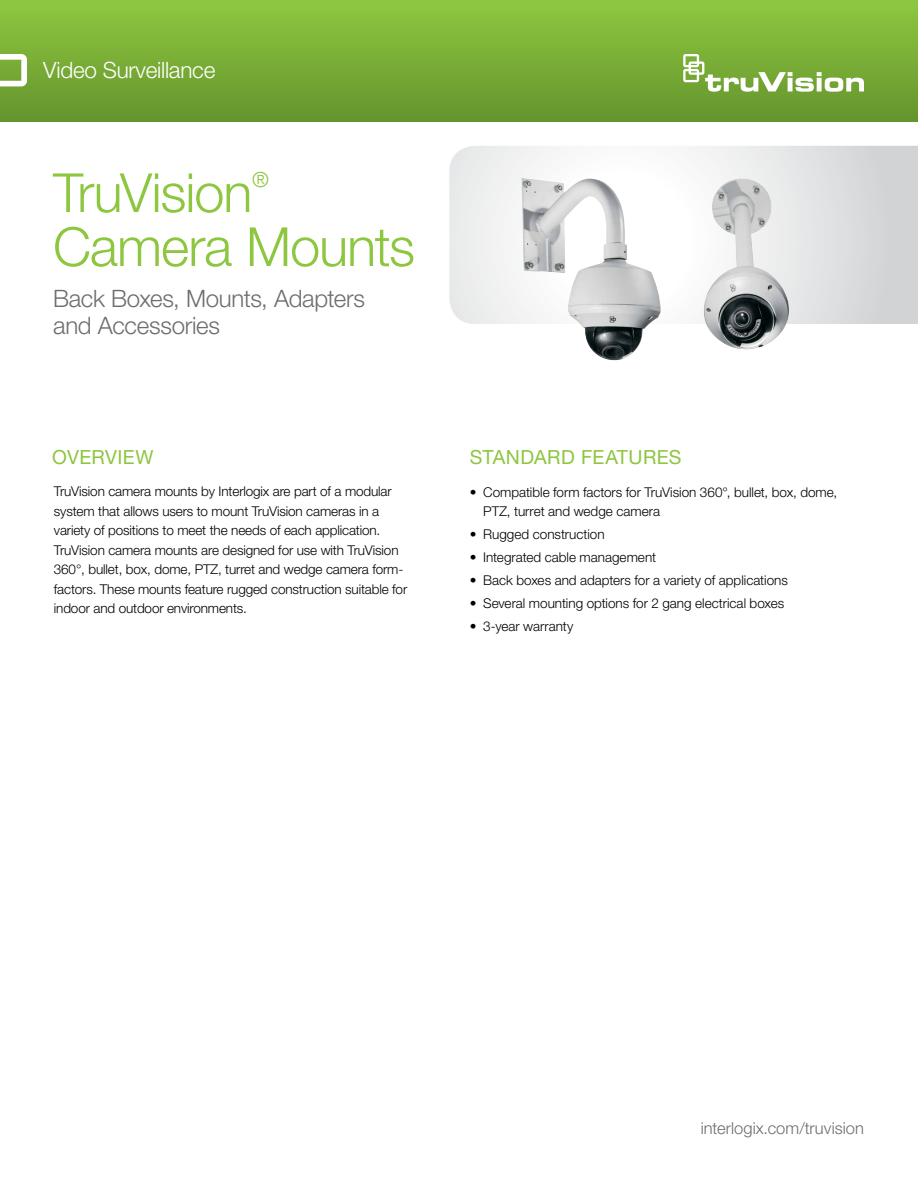
<style>
.page{position:relative;width:918px;height:1188px;background:#fff}
.page>*{position:absolute;margin:0;border:0;box-sizing:border-box;transform-origin:0 0}
.t1{font:300 54px "Helvetica Neue LT Pro";letter-spacing:-.02em;color:#8dc63f}
.t2{font:300 24px/27px "Helvetica Neue LT Pro";letter-spacing:-.01em;color:#6d6e71}
.t3{font:300 22.5px "Helvetica Neue LT Std";letter-spacing:-.01em;color:#fff}
.t4{font:300 21px "Helvetica Neue LT Pro";color:#8dc63f}
.t5{font:19.5px "Helvetica Neue LT Pro";letter-spacing:.02em;color:#8dc63f}
.t6{font:300 16.5px "Helvetica Neue LT Std";letter-spacing:.005em;color:#6d6e71}
.t7{font:300 13.5px/19.5px "Helvetica Neue LT Std";letter-spacing:-.01em;color:#000}
</style>
<div class="page">
<div style="left:0;top:0;width:918px;height:122px;background:linear-gradient(to bottom,#8fc840,#65942d)"></div>
<svg style="left:683px;top:54px;width:181px;height:38px"></svg>
<svg style="left:0;top:54px;width:27px;height:32px"></svg>
<svg style="left:449px;top:146px;width:469px;height:178px"></svg>
<img style="left:521px;top:178px;width:140px;height:182px">
<img style="left:702px;top:178px;width:87px;height:172px">
<h3 class="t3" style="left:43px;top:57px;width:174px">Video Surveillance</h3>
<h1 class="t1" style="left:53px;top:160px;width:201px">TruVision</h1>
<h3 class="t4" style="left:252px;top:166px;width:18px">®</h3>
<h1 class="t1" style="left:53px;top:214px;width:363px">Camera Mounts</h1>
<h2 class="t2" style="left:53px;top:284px;width:313px">Back Boxes, Mounts, Adapters and Accessories</h2>
<h3 class="t5" style="left:52px;top:445px;width:103px">OVERVIEW</h3>
<h3 class="t5" style="left:470px;top:445px;width:213px">STANDARD FEATURES</h3>
<p class="t7" style="left:483px;top:482px;width:356px;text-indent:-14px">• Compatible form factors for TruVision 360°, bullet, box, dome,<br>PTZ, turret and wedge camera</p>
<p class="t7" style="left:470px;top:524px;width:136px">• Rugged construction</p>
<p class="t7" style="left:470px;top:547px;width:188px">• Integrated cable management</p>
<p class="t7" style="left:470px;top:570px;width:320px">• Back boxes and adapters for a variety of applications</p>
<p class="t7" style="left:470px;top:593px;width:316px">• Several mounting options for 2 gang electrical boxes</p>
<p class="t7" style="left:470px;top:616px;width:105px">• 3-year warranty</p>
<p class="t7" style="left:54px;top:482px;width:355px">TruVision camera mounts by Interlogix are part of a modular system that allows users to mount TruVision cameras in a variety of positions to meet the needs of each application.<br>TruVision camera mounts are designed for use with TruVision 360°, bullet, box, dome, PTZ, turret and wedge camera form&shy;factors. These mounts feature rugged construction suitable for indoor and outdoor environments.</p>
<p class="t6" style="left:701px;top:1118px;width:165px">interlogix.com/truvision</p>
</div>
